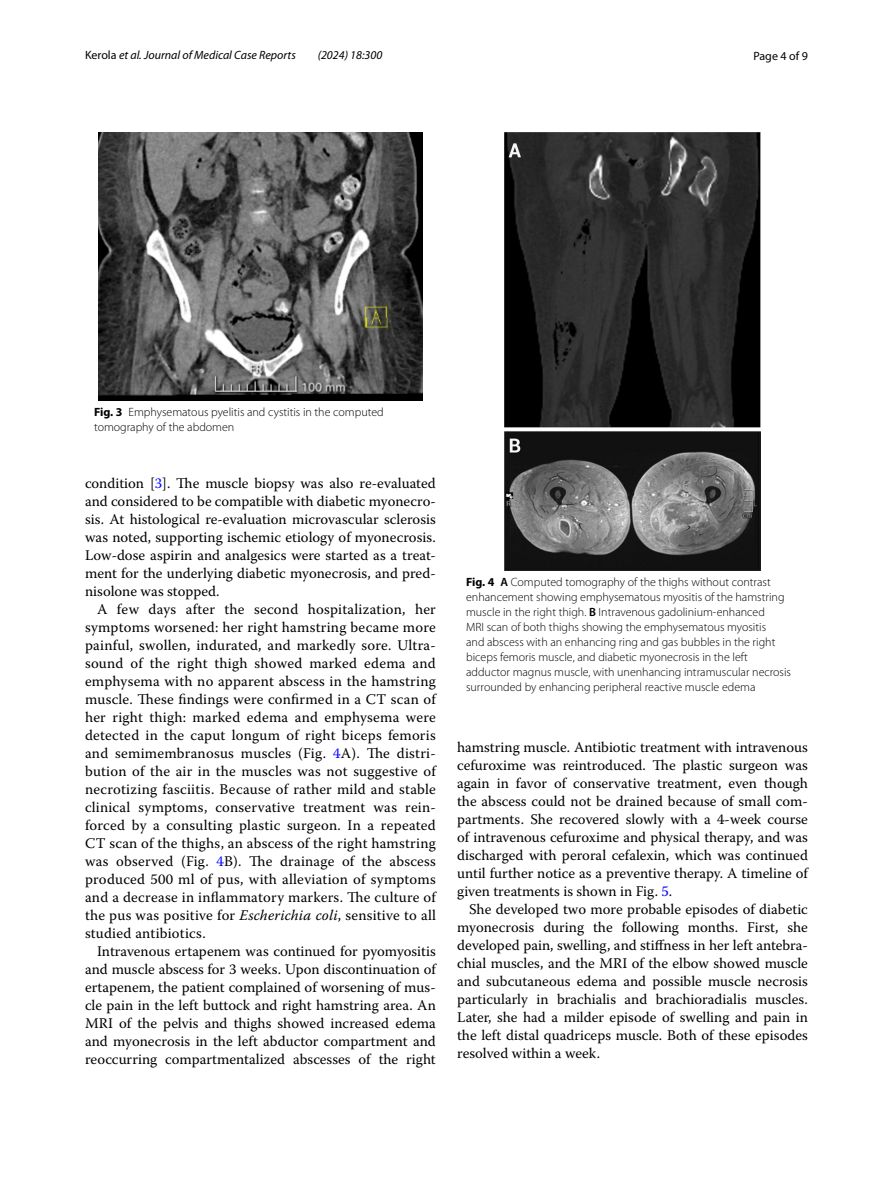
<style>
.page{position:relative;width:893px;height:1187px;background:#fff}
.page>*{position:absolute;margin:0;border:0;box-sizing:border-box;transform-origin:0 0}
.t1{font:14.7px/18px "Warnock Pro";color:#000;text-align:justify}
.t2{font:300 12px/15px "Myriad Pro";color:#000}
.t3{font:italic 12px "Myriad Pro";color:#000}
.t4{font:12px "Myriad Pro";color:#000}
.s1{font-style:normal}
.s2{font-weight:700}
.s3{color:#00f}
.s4{font-style:italic}
.s5{font-weight:600}
</style>
<div class="page">
<img style="left:99px;top:133px;width:323px;height:268px">
<img style="left:505px;top:133px;width:255px;height:438px">
<p class="t3" style="left:85px;top:48px;width:212px"><span class="s1">Kerola</span> et al. Journal of Medical Case Reports</p>
<p class="t3" style="left:318px;top:48px;width:66px">(2024) 18:300</p>
<p class="t4" style="left:753px;top:48px;width:56px">Page 4 of 9</p>
<p class="t2" style="left:94px;top:405px;width:291px"><span class="s2">Fig. 3</span> Emphysematous pyelitis and cystitis in the computed tomography of the abdomen</p>
<p class="t1" style="left:85px;top:474px;width:352px">condition [<span class="s3">3</span>]. The muscle biopsy was also re-evaluated and considered to be compatible with diabetic myonecro&shy;sis. At histological re-evaluation microvascular sclerosis was noted, supporting ischemic etiology of myonecrosis.<br>Low-dose aspirin and analgesics were started as a treat&shy;ment for the underlying diabetic myonecrosis, and pred&shy;nisolone was stopped.</p>
<p class="t1" style="left:85px;top:600px;width:352px;text-indent:12px">A few days after the second hospitalization, her symptoms worsened: her right hamstring became more painful, swollen, indurated, and markedly sore. Ultra&shy;sound of the right thigh showed marked edema and emphysema with no apparent abscess in the hamstring muscle. These findings were confirmed in a CT scan of her right thigh: marked edema and emphysema were detected in the caput longum of right biceps femoris and semimembranosus muscles (Fig. <span class="s3">4</span>A). The distri&shy;bution of the air in the muscles was not suggestive of necrotizing fasciitis. Because of rather mild and stable clinical symptoms, conservative treatment was rein&shy;forced by a consulting plastic surgeon. In a repeated CT scan of the thighs, an abscess of the right hamstring was observed (Fig. <span class="s3">4</span>B). The drainage of the abscess produced 500 ml of pus, with alleviation of symptoms and a decrease in inflammatory markers. The culture of the pus was positive for <span class="s4">Escherichia coli</span>, sensitive to all studied antibiotics.</p>
<p class="t1" style="left:85px;top:942px;width:352px;text-indent:12px">Intravenous ertapenem was continued for pyomyositis and muscle abscess for 3 weeks. Upon discontinuation of ertapenem, the patient complained of worsening of mus&shy;cle pain in the left buttock and right hamstring area. An MRI of the pelvis and thighs showed increased edema and myonecrosis in the left abductor compartment and reoccurring compartmentalized abscesses of the right</p>
<p class="t2" style="left:466px;top:574px;width:326px"><span class="s2">Fig. 4</span> <span class="s5">A</span> Computed tomography of the thighs without contrast enhancement showing emphysematous myositis of the hamstring muscle in the right thigh. <span class="s5">B</span> Intravenous gadolinium-enhanced<br>MRI scan of both thighs showing the emphysematous myositis<br>and abscess with an enhancing ring and gas bubbles in the right biceps femoris muscle, and diabetic myonecrosis in the left adductor magnus muscle, with unenhancing intramuscular necrosis surrounded by enhancing peripheral reactive muscle edema</p>
<p class="t1" style="left:457px;top:737px;width:352px">hamstring muscle. Antibiotic treatment with intravenous cefuroxime was reintroduced. The plastic surgeon was again in favor of conservative treatment, even though the abscess could not be drained because of small com&shy;partments. She recovered slowly with a 4-week course of intravenous cefuroxime and physical therapy, and was discharged with peroral cefalexin, which was continued until further notice as a preventive therapy. A timeline of given treatments is shown in Fig. <span class="s3">5</span>.</p>
<p class="t1" style="left:457px;top:899px;width:352px;text-indent:12px">She developed two more probable episodes of diabetic myonecrosis during the following months. First, she developed pain, swelling, and stiffness in her left antebra&shy;chial muscles, and the MRI of the elbow showed muscle and subcutaneous edema and possible muscle necrosis particularly in brachialis and brachioradialis muscles.<br>Later, she had a milder episode of swelling and pain in the left distal quadriceps muscle. Both of these episodes resolved within a week.</p>
</div>
